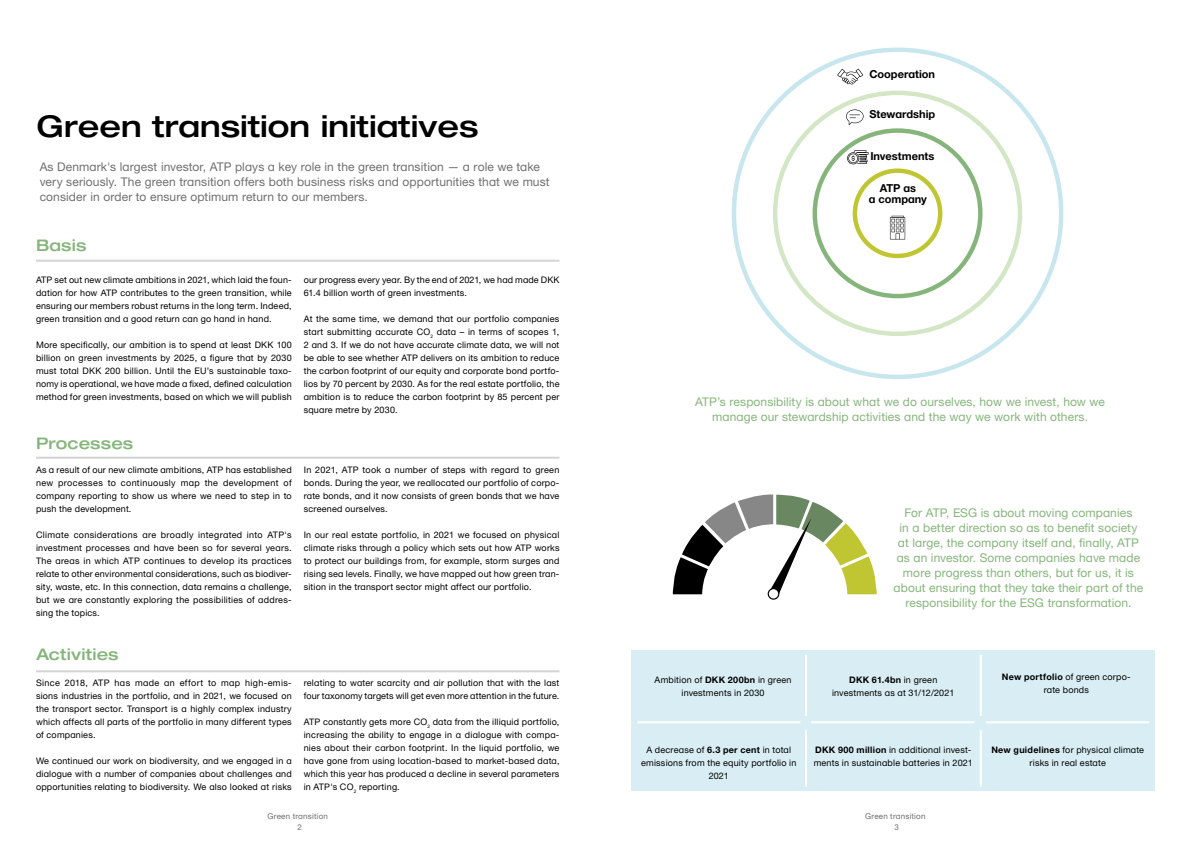
<style>
.page{position:relative;width:1191px;height:842px;background:#fff}
.page>*{position:absolute;margin:0;border:0;box-sizing:border-box;transform-origin:0 0}
.t1{font:500 30px "Helvetica Neue ATP Head";color:#000}
.t2{font:500 16px "Helvetica Neue ATP Head";letter-spacing:.005em;color:#85b57b}
.Manchet{font:12px/15px "Helvetica Neue ATP Body";letter-spacing:.01em;color:#85b57b;text-align:center}
.t3{font:12px/15px "Helvetica Neue ATP Body";letter-spacing:.01em;color:#706f6f}
.t4{font:700 11px/11px "Helvetica Neue ATP Body";color:#000;text-align:center}
.Brødtekst{font:9px/13px "Helvetica Neue ATP Body";letter-spacing:.02em;color:#000;text-align:justify}
.t5{font:8px "Helvetica Neue ATP Body";letter-spacing:.025em;color:#706f6f}
.s1{font-weight:700}
</style>
<div class="page">
<svg style="left:672px;top:494px;width:204px;height:106px"></svg>
<svg style="left:768px;top:589px;width:10px;height:10px"></svg>
<div style="left:767px;top:588px;width:12px;height:12px;border:1px solid #000;border-radius:50%"></div>
<div style="left:631px;top:650px;width:524px;height:140px;background:#d9eef4"></div>
<hr style="left:637px;top:721px;width:163px;height:2px;background:#fff">
<hr style="left:811px;top:721px;width:163px;height:2px;background:#fff">
<hr style="left:986px;top:721px;width:163px;height:2px;background:#fff">
<hr style="left:805px;top:730px;width:2px;height:56px;background:#fff">
<hr style="left:979px;top:730px;width:2px;height:56px;background:#fff">
<hr style="left:805px;top:655px;width:2px;height:61px;background:#fff">
<hr style="left:979px;top:655px;width:2px;height:61px;background:#fff">
<hr style="left:36px;top:260px;width:523px;height:2px;background:#d4d4d4">
<hr style="left:36px;top:457px;width:523px;height:2px;background:#d4d4d4">
<hr style="left:36px;top:670px;width:523px;height:2px;background:#d4d4d4">
<div style="left:812px;top:128px;width:170px;height:170px;border:4px solid #85b57b;border-radius:50%"></div>
<div style="left:852px;top:168px;width:90px;height:90px;border:4px solid #c0c632;border-radius:50%"></div>
<svg style="left:837px;top:69px;width:26px;height:15px"></svg>
<svg style="left:846px;top:109px;width:17px;height:16px"></svg>
<svg style="left:847px;top:150px;width:21px;height:14px"></svg>
<svg style="left:890px;top:216px;width:15px;height:23px"></svg>
<h1 class="t1" style="left:37px;top:108px;width:443px">Green transition initiatives</h1>
<p class="t3" style="left:40px;top:159px;width:511px">As Denmark's largest investor, ATP plays a key role in the green transition — a role we take very seriously. The green transition offers both business risks and opportunities that we must consider in order to ensure optimum return to our members.</p>
<h2 class="t2" style="left:36px;top:235px;width:52px">Basis</h2>
<p class="Brødtekst" style="left:36px;top:273px;width:257px">ATP set out new climate ambitions in 2021, which laid the foun&shy;dation for how ATP contributes to the green transition, while ensuring our members robust returns in the long term. Indeed, green transition and a good return can go hand in hand.</p>
<p class="Brødtekst" style="left:36px;top:338px;width:257px">More specifically, our ambition is to spend at least DKK 100 billion on green investments by 2025, a figure that by 2030 must total DKK 200 billion. Until the EU’s sustainable taxo&shy;nomy is operational, we have made a fixed, defined calculation method for green investments, based on which we will publish</p>
<p class="Brødtekst" style="left:304px;top:273px;width:257px">our progress every year. By the end of 2021, we had made DKK<br>61.4 billion worth of green investments.</p>
<p class="Brødtekst" style="left:304px;top:312px;width:257px">At the same time, we demand that our portfolio companies start submitting accurate CO<sub>2</sub> data – in terms of scopes 1, 2 and 3. If we do not have accurate climate data, we will not be able to see whether ATP delivers on its ambition to reduce the carbon footprint of our equity and corporate bond portfo&shy;lios by 70 percent by 2030. As for the real estate portfolio, the ambition is to reduce the carbon footprint by 85 percent per square metre by 2030.</p>
<h2 class="t2" style="left:36px;top:433px;width:99px">Processes</h2>
<p class="Brødtekst" style="left:36px;top:463px;width:257px">As a result of our new climate ambitions, ATP has established new processes to continuously map the development of company reporting to show us where we need to step in to push the development.</p>
<p class="Brødtekst" style="left:36px;top:528px;width:257px">Climate considerations are broadly integrated into ATP's investment processes and have been so for several years.<br>The areas in which ATP continues to develop its practices relate to other environmental considerations, such as biodiver&shy;sity, waste, etc. In this connection, data remains a challenge, but we are constantly exploring the possibilities of addres&shy;sing the topics.</p>
<p class="Brødtekst" style="left:304px;top:463px;width:257px">In 2021, ATP took a number of steps with regard to green bonds. During the year, we reallocated our portfolio of corpo&shy;rate bonds, and it now consists of green bonds that we have screened ourselves.</p>
<p class="Brødtekst" style="left:304px;top:528px;width:257px">In our real estate portfolio, in 2021 we focused on physical climate risks through a policy which sets out how ATP works to protect our buildings from, for example, storm surges and rising sea levels. Finally, we have mapped out how green tran&shy;sition in the transport sector might affect our portfolio.</p>
<h2 class="t2" style="left:36px;top:644px;width:84px">Activities</h2>
<p class="Brødtekst" style="left:36px;top:676px;width:257px">Since 2018, ATP has made an effort to map high-emis&shy;sions industries in the portfolio, and in 2021, we focused on the transport sector. Transport is a highly complex industry which affects all parts of the portfolio in many different types of companies.</p>
<p class="Brødtekst" style="left:36px;top:754px;width:257px">We continued our work on biodiversity, and we engaged in a dialogue with a number of companies about challenges and opportunities relating to biodiversity. We also looked at risks</p>
<p class="Brødtekst" style="left:304px;top:676px;width:257px">relating to water scarcity and air pollution that with the last four taxonomy targets will get even more attention in the future.</p>
<p class="Brødtekst" style="left:304px;top:715px;width:257px">ATP constantly gets more CO<sub>2</sub> data from the illiquid portfolio, increasing the ability to engage in a dialogue with compa&shy;nies about their carbon footprint. In the liquid portfolio, we have gone from using location-based to market-based data, which this year has produced a decline in several parameters in ATP's CO<sub>2</sub> reporting.</p>
<p class="t4" style="left:869px;top:68px;width:67px">Cooperation</p>
<p class="t4" style="left:869px;top:109px;width:67px">Stewardship</p>
<p class="t4" style="left:870px;top:150px;width:66px">Investments</p>
<p class="t4" style="left:868px;top:182px;width:60px">ATP as<br>a company</p>
<h3 class="Manchet" style="left:695px;top:394px;width:411px">ATP’s responsibility is about what we do ourselves, how we invest, how we manage our stewardship activities and the way we work with others.</h3>
<p class="Manchet" style="left:893px;top:505px;width:251px">For ATP, ESG is about moving companies<br>in a better direction so as to benefit society at large, the company itself and, finally, ATP as an investor. Some companies have made more progress than others, but for us, it is about ensuring that they take their part of the responsibility for the ESG transformation.</p>
<p class="Brødtekst" style="left:654px;top:673px;width:138px;text-align:center">Ambition of <span class="s1">DKK 200bn</span> in green investments in 2030</p>
<p class="Brødtekst" style="left:832px;top:673px;width:124px;text-align:center"><span class="s1">DKK 61.4bn</span> in green investments as at 31/12/2021</p>
<p class="Brødtekst" style="left:641px;top:743px;width:157px;text-align:center">A decrease of <span class="s1">6.3 per cent</span> in total emissions from the equity portfolio in<br>2021</p>
<p class="Brødtekst" style="left:813px;top:743px;width:161px"><span class="s1">DKK 900 million</span> in additional invest&shy;ments in sustainable batteries in 2021</p>
<p class="Brødtekst" style="left:1002px;top:670px;width:130px;text-align:center"><span class="s1">New portfolio</span> of green corpo&shy;rate bonds</p>
<p class="Brødtekst" style="left:991px;top:743px;width:154px;text-align:center"><span class="s1">New guidelines</span> for physical climate risks in real estate</p>
<p class="t5" style="left:267px;top:811px;width:62px">Green transition</p>
<p class="t5" style="left:865px;top:811px;width:62px">Green transition</p>
<p class="t5" style="left:297px;top:822px;width:6px">2</p>
<p class="t5" style="left:894px;top:822px;width:6px">3</p>
</div>
